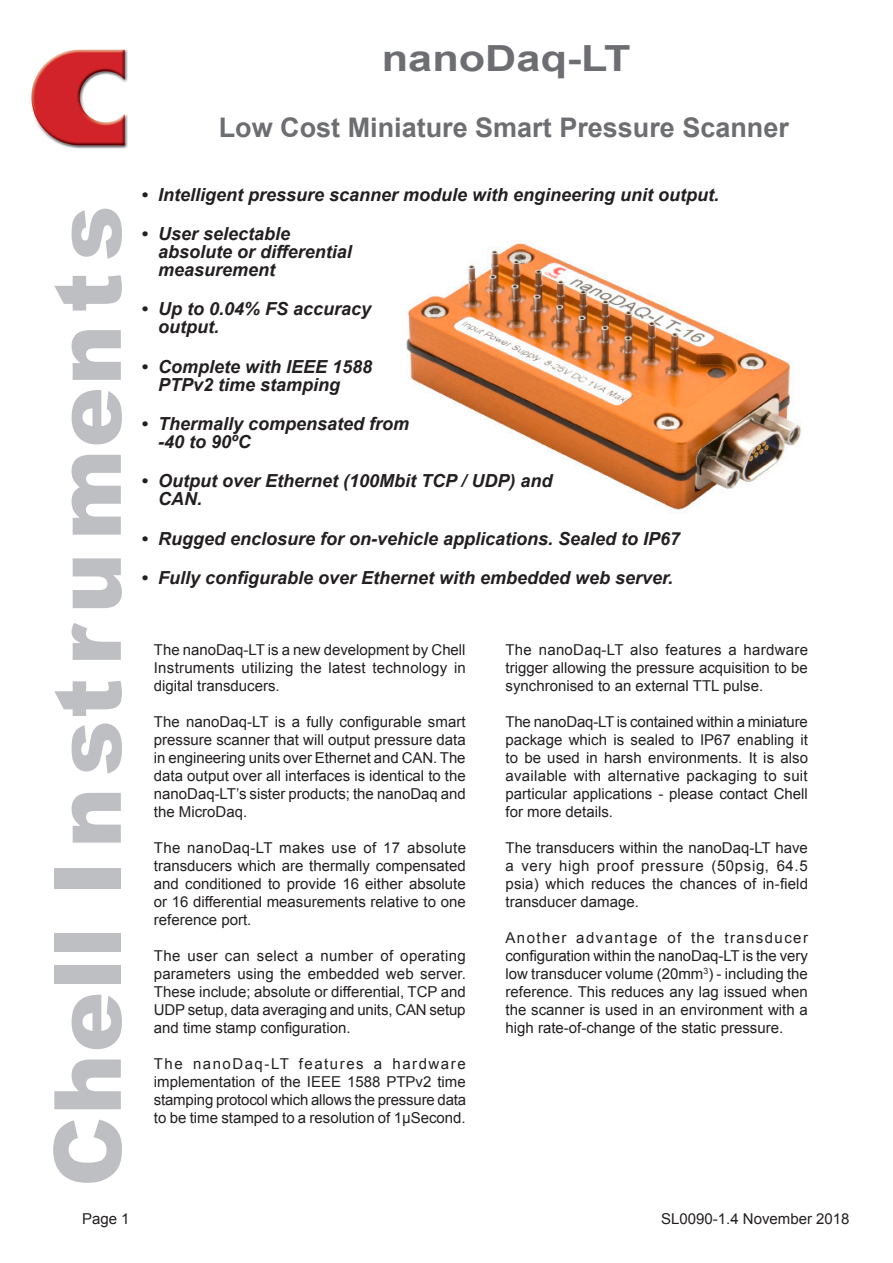
<style>
.page{position:relative;width:893px;height:1263px;background:#fff}
.page>*{position:absolute;margin:0;border:0;box-sizing:border-box;transform-origin:0 0}
.t1{font:900 92.85px "Arial";letter-spacing:.02em;color:#bebfc2}
.t2{font:700 36px "Arial";color:#6d6e72;scale:1.2 1}
.t3{font:700 27px "Arial";color:#6d6e72}
.t4{font:italic 700 18px/18px "Arial";color:#231f20}
.t5{font:15px/18px "Arial";color:#231f20;text-align:justify}
</style>
<div class="page">
<img style="left:31px;top:49px;width:97px;height:100px">
<img style="left:406px;top:241px;width:395px;height:271px">
<h1 class="t1" style="left:19px;top:1187px;width:983px;rotate:-90deg">Chell Instruments</h1>
<h2 class="t2" style="left:382px;top:39px;width:209px">nanoDaq-LT</h2>
<h3 class="t3" style="left:219px;top:112px;width:572px">Low Cost Miniature Smart Pressure Scanner</h3>
<p class="t4" style="left:141px;top:186px;width:580px">• Intelligent pressure scanner module with engineering unit output.</p>
<p class="t4" style="left:158px;top:225px;width:195px;text-indent:-17px">• User selectable absolute or differential measurement</p>
<p class="t4" style="left:158px;top:300px;width:215px;text-indent:-17px">• Up to 0.04% FS accuracy output.</p>
<p class="t4" style="left:158px;top:357px;width:216px;text-indent:-17px">• Complete with IEEE 1588<br>PTPv2 time stamping</p>
<p class="t4" style="left:158px;top:415px;width:253px;text-indent:-17px">• Thermally compensated from -40 to 90ºC</p>
<p class="t4" style="left:158px;top:472px;width:396px;text-indent:-17px">• Output over Ethernet (100Mbit TCP / UDP) and<br>CAN.</p>
<p class="t4" style="left:141px;top:529px;width:541px">• Rugged enclosure for on-vehicle applications. Sealed to IP67</p>
<p class="t4" style="left:141px;top:568px;width:534px">• Fully configurable over Ethernet with embedded web server.</p>
<p class="t5" style="left:154px;top:641px;width:314px">The nanoDaq-LT is a new development by Chell Instruments utilizing the latest technology in digital transducers.</p>
<p class="t5" style="left:154px;top:713px;width:313px">The nanoDaq-LT is a fully configurable smart pressure scanner that will output pressure data in engineering units over Ethernet and CAN. The data output over all interfaces is identical to the nanoDaq-LT’s sister products; the nanoDaq and the MicroDaq.</p>
<p class="t5" style="left:154px;top:839px;width:314px">The nanoDaq-LT makes use of 17 absolute transducers which are thermally compensated and conditioned to provide 16 either absolute or 16 differential measurements relative to one reference port.</p>
<p class="t5" style="left:154px;top:947px;width:314px">The user can select a number of operating parameters using the embedded web server.<br>These include; absolute or differential, TCP and UDP setup, data averaging and units, CAN setup and time stamp configuration.</p>
<p class="t5" style="left:154px;top:1055px;width:314px">The nanoDaq-LT features a hardware implementation of the IEEE 1588 PTPv2 time stamping protocol which allows the pressure data to be time stamped to a resolution of 1μSecond.</p>
<p class="t5" style="left:505px;top:641px;width:304px">The nanoDaq-LT also features a hardware trigger allowing the pressure acquisition to be synchronised to an external TTL pulse.</p>
<p class="t5" style="left:505px;top:713px;width:304px">The nanoDaq-LT is contained within a miniature package which is sealed to IP67 enabling it to be used in harsh environments. It is also available with alternative packaging to suit particular applications - please contact Chell for more details.</p>
<p class="t5" style="left:505px;top:839px;width:304px">The transducers within the nanoDaq-LT have a very high proof pressure (50psig, 64.5 psia) which reduces the chances of in-field transducer damage.</p>
<p class="t5" style="left:505px;top:929px;width:304px">Another advantage of the transducer configuration within the nanoDaq-LT is the very low transducer volume (20mm<sup>3</sup>) - including the reference. This reduces any lag issued when the scanner is used in an environment with a high rate-of-change of the static pressure.</p>
<p class="t5" style="left:82px;top:1209px;width:49px">Page 1</p>
<p class="t5" style="left:661px;top:1209px;width:190px">SL0090-1.4 November 2018</p>
</div>
